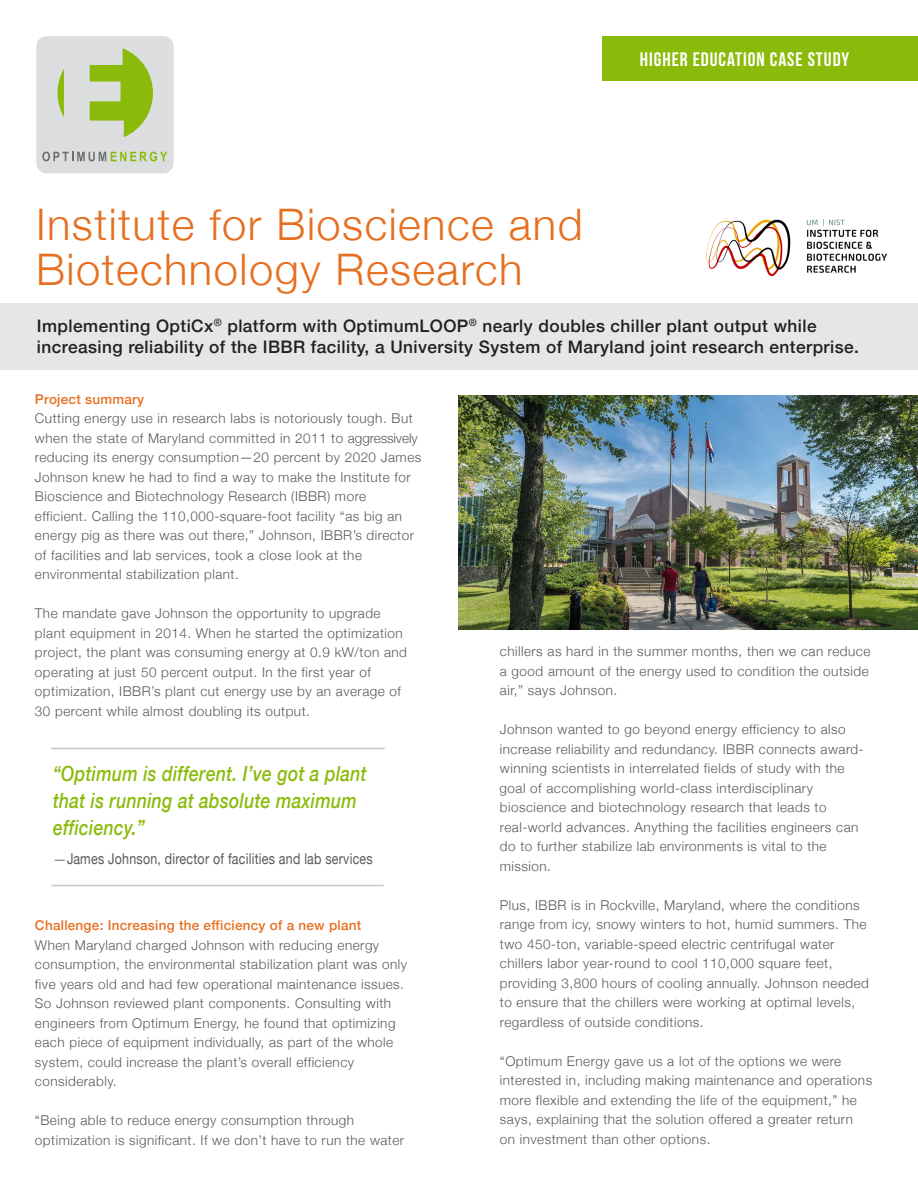
<style>
.page{position:relative;width:918px;height:1188px;background:#fff}
.page>*{position:absolute;margin:0;border:0;box-sizing:border-box;transform-origin:0 0}
.t1{font:300 43.5px/45px "Helvetica Neue";letter-spacing:.035em;color:#e66f20}
.t2{font:italic 500 21px/27px "Helvetica Neue";letter-spacing:.02em;color:#8abb0a;scale:.83 1}
.t3{font:19.5px "Bebas Neue";letter-spacing:.05em;color:#fff}
.t4{font:500 17.25px/21px "Helvetica Neue";letter-spacing:.025em;color:#231f20}
.t5{font:15px "Helvetica Neue";letter-spacing:.02em;color:#58595b;scale:.83 1}
.t6{font:300 13.5px/19.5px "Helvetica Neue";letter-spacing:.035em;color:#58595b}
.t7{font:500 13.5px "Helvetica Neue";letter-spacing:.02em;color:#e66f20}
.s1{font-weight:300;font-size:13.5px}
</style>
<div class="page">
<div style="left:0;top:303px;width:918px;height:66px;background:#e6e6e7"></div>
<div style="left:602px;top:36px;width:316px;height:45px;background:#8abb0a"></div>
<div style="left:36px;top:36px;width:138px;height:137px;background:#dcddde;border-radius:10px"></div>
<svg style="left:90px;top:48px;width:63px;height:89px"></svg>
<svg style="left:57px;top:69px;width:7px;height:48px"></svg>
<svg style="left:42px;top:152px;width:125px;height:9px"></svg>
<hr style="left:51px;top:885px;width:333px;height:1px;background:#c5c7c8">
<hr style="left:51px;top:748px;width:334px;height:1px;background:#c5c7c8">
<img style="left:459px;top:396px;width:459px;height:234px">
<img style="left:707px;top:220px;width:180px;height:55px">
<h3 class="t3" style="left:640px;top:48px;width:211px">HIGHER EDUCATION CASE STUDY</h3>
<h1 class="t1" style="left:36px;top:199px;width:548px">Institute for Bioscience and<br>Biotechnology Research</h1>
<p class="t4" style="left:37px;top:314px;width:823px">Implementing OptiCx<sup>®</sup> platform with OptimumLOOP<sup>®</sup> nearly doubles chiller plant output while increasing reliability of the IBBR facility, a University System of Maryland joint research enterprise.</p>
<p class="t7" style="left:35px;top:388px;width:111px">Project summary</p>
<p class="t6" style="left:35px;top:408px;width:388px">Cutting energy use in research labs is notoriously tough. But when the state of Maryland committed in 2011 to aggressively reducing its energy consumption—20 percent by 2020 James Johnson knew he had to find a way to make the Institute for Bioscience and Biotechnology Research (IBBR) more efficient. Calling the 110,000-square-foot facility “as big an energy pig as there was out there,” Johnson, IBBR’s director of facilities and lab services, took a close look at the environmental stabilization plant.</p>
<p class="t6" style="left:35px;top:603px;width:374px">The mandate gave Johnson the opportunity to upgrade plant equipment in 2014. When he started the optimization project, the plant was consuming energy at 0.9 kW/ton and operating at just 50 percent output. In the first year of optimization, IBBR’s plant cut energy use by an average of 30 percent while almost doubling its output.</p>
<p class="t6" style="left:500px;top:641px;width:372px">chillers as hard in the summer months, then we can reduce a good amount of the energy used to condition the outside air,” says Johnson.</p>
<p class="t6" style="left:500px;top:719px;width:366px">Johnson wanted to go beyond energy efficiency to also increase reliability and redundancy. IBBR connects award&shy;winning scientists in interrelated fields of study with the goal of accomplishing world-class interdisciplinary bioscience and biotechnology research that leads to real-world advances. Anything the facilities engineers can do to further stabilize lab environments is vital to the mission.</p>
<p class="t6" style="left:500px;top:894px;width:371px">Plus, IBBR is in Rockville, Maryland, where the conditions range from icy, snowy winters to hot, humid summers. The two 450-ton, variable-speed electric centrifugal water chillers labor year-round to cool 110,000 square feet, providing 3,800 hours of cooling annually. Johnson needed to ensure that the chillers were working at optimal levels, regardless of outside conditions.</p>
<p class="t6" style="left:500px;top:1050px;width:374px">“Optimum Energy gave us a lot of the options we were interested in, including making maintenance and operations more flexible and extending the life of the equipment,” he says, explaining that the solution offered a greater return<br>on investment than other options.</p>
<h2 class="t2" style="left:53px;top:759px;width:379px">“Optimum is different. I’ve got a plant that is running at absolute maximum efficiency.”</h2>
<p class="t5" style="left:53px;top:847px;width:387px"><span class="s1">—</span>James Johnson, director of facilities and lab services</p>
<p class="t7" style="left:35px;top:915px;width:328px">Challenge: Increasing the efficiency of a new plant</p>
<p class="t6" style="left:35px;top:934px;width:373px">When Maryland charged Johnson with reducing energy consumption, the environmental stabilization plant was only five years old and had few operational maintenance issues.<br>So Johnson reviewed plant components. Consulting with engineers from Optimum Energy, he found that optimizing each piece of equipment individually, as part of the whole system, could increase the plant’s overall efficiency considerably.</p>
<p class="t6" style="left:35px;top:1110px;width:371px">“Being able to reduce energy consumption through optimization is significant. If we don’t have to run the water</p>
</div>
